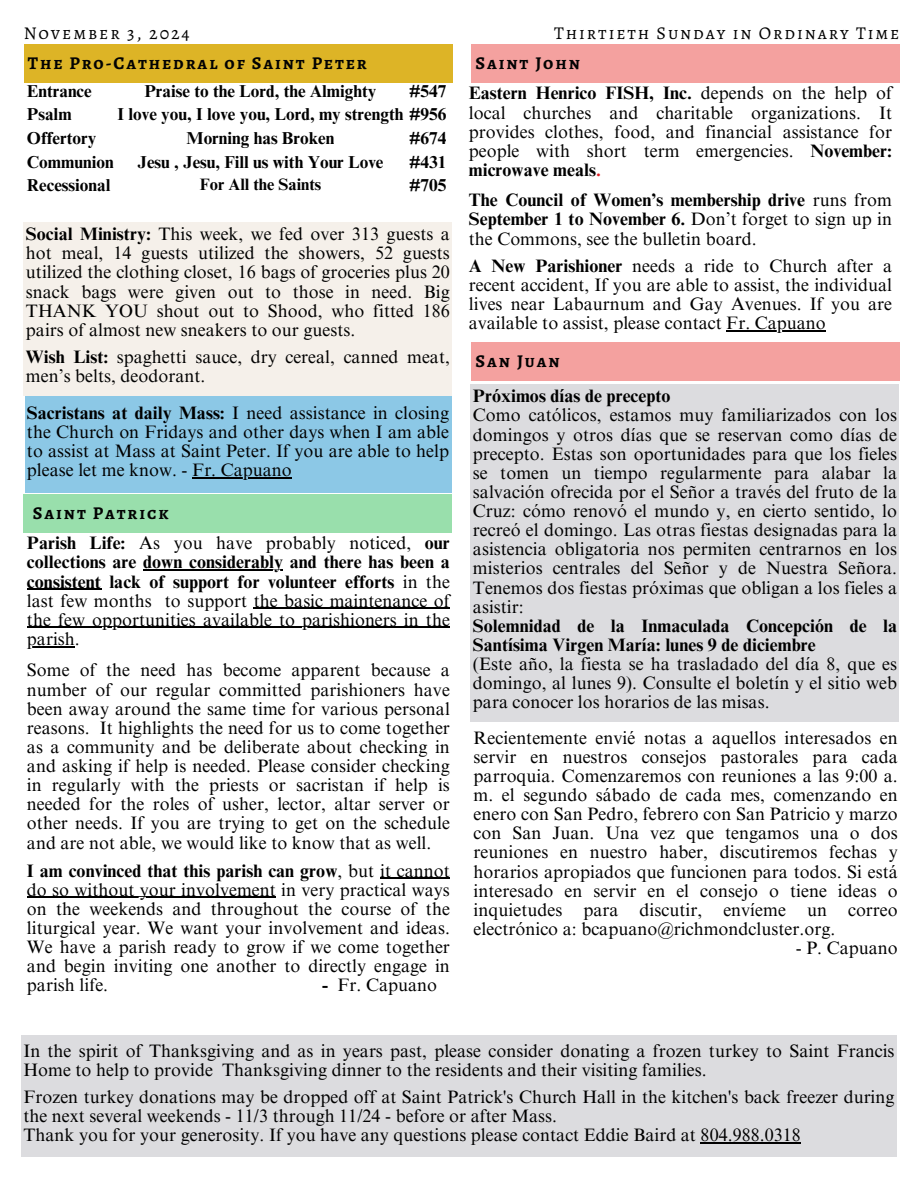
<style>
.page{position:relative;width:918px;height:1188px;background:#fff}
.page>*{position:absolute;margin:0;border:0;box-sizing:border-box;transform-origin:0 0}
.t1{font:18px/19.2px "Times NRMT Pro";letter-spacing:.005em;color:#000;text-align:justify}
.t2{font:700 18px/19.2px "Times NRMT Pro";letter-spacing:.005em;color:#000}
.t3{font:700 18px "Alegreya SC";letter-spacing:.105em;color:#000}
.t4{font:18px "Alegreya SC";letter-spacing:.105em;color:#000}
.t5{font:700 17.25px/23.7px "Times NRMT Pro";color:#000}
.t6{font:700 16.5px "Times NRMT Pro";color:#000}
.s1{font-weight:700}
.s2{font-weight:400}
.s3{font-weight:700;color:#df1f25}
</style>
<div class="page">
<div style="left:24px;top:222px;width:428px;height:173px;background:#f5f0ea"></div>
<div style="left:24px;top:44px;width:428px;height:39px;background:#ddb424"></div>
<div style="left:25px;top:397px;width:426px;height:96px;background:#8cc8e6"></div>
<hr style="left:192px;top:478px;width:100px;height:1px;background:#000">
<hr style="left:143px;top:570px;width:140px;height:1px;background:#000">
<hr style="left:27px;top:589px;width:74px;height:1px;background:#000">
<hr style="left:254px;top:608px;width:196px;height:1px;background:#000">
<hr style="left:27px;top:627px;width:423px;height:1px;background:#000">
<hr style="left:27px;top:646px;width:48px;height:1px;background:#000">
<hr style="left:380px;top:878px;width:70px;height:1px;background:#000">
<hr style="left:27px;top:897px;width:249px;height:1px;background:#000">
<div style="left:24px;top:494px;width:428px;height:38px;background:#98dfac"></div>
<div style="left:471px;top:342px;width:429px;height:38px;background:#f4a09e"></div>
<div style="left:471px;top:384px;width:428px;height:338px;background:#dcdcdf"></div>
<hr style="left:726px;top:330px;width:100px;height:1px;background:#000">
<div style="left:471px;top:44px;width:428px;height:38px;background:#f4a09e"></div>
<div style="left:21px;top:1036px;width:876px;height:121px;background:#dcdcdf"></div>
<hr style="left:701px;top:1142px;width:100px;height:2px;background:#000">
<p class="t4" style="left:24px;top:21px;width:168px">November 3, 2024</p>
<h1 class="t4" style="left:554px;top:21px;width:347px">Thirtieth Sunday in Ordinary Time</h1>
<p class="t3" style="left:28px;top:51px;width:340px">The Pro-Cathedral of Saint Peter</p>
<p class="t5" style="left:144px;top:81px;width:234px">Praise to the Lord, the Almighty</p>
<p class="t5" style="left:118px;top:105px;width:330px">I love you, I love you, Lord, my strength #956</p>
<p class="t5" style="left:187px;top:128px;width:149px">Morning has Broken</p>
<p class="t5" style="left:138px;top:152px;width:247px">Jesu , Jesu, Fill us with Your Love</p>
<p class="t6" style="left:200px;top:178px;width:123px">For All the Saints</p>
<p class="t5" style="left:27px;top:81px;width:88px">Entrance<br>Psalm<br>Offertory<br>Communion<br>Recessional</p>
<p class="t5" style="left:409px;top:81px;width:39px">#547</p>
<p class="t5" style="left:409px;top:128px;width:39px;text-align:justify">#674 #431 #705</p>
<p class="t1" style="left:26px;top:227px;width:425px"><span class="s1">Social Ministry:</span> This week, we fed over 313 guests a hot meal, 14 guests utilized the showers, 52 guests utilized the clothing closet, 16 bags of groceries plus 20 snack bags were given out to those in need. Big THANK YOU shout out to Shood, who fitted 186 pairs of almost new sneakers to our guests.</p>
<p class="t1" style="left:26px;top:349px;width:425px"><span class="s1">Wish List:</span> spaghetti sauce, dry cereal, canned meat, men’s belts, deodorant.</p>
<h1 class="t1" style="left:27px;top:406px;width:424px"><span class="s1">Sacristans at daily Mass:</span> I need assistance in closing the Church on Fridays and other days when I am able to assist at Mass at Saint Peter. If you are able to help please let me know. - Fr. Capuano</h1>
<p class="t3" style="left:33px;top:501px;width:137px">Saint Patrick</p>
<h1 class="t2" style="left:27px;top:536px;width:424px">Parish Life: <span class="s2">As you have probably noticed,</span> our collections are down considerably and there has been a</h1>
<h1 class="t1" style="left:27px;top:574px;width:424px"><span class="s1">consistent lack of support for volunteer efforts</span> in the last few months to support the basic maintenance of</h1>
<p class="t1" style="left:27px;top:612px;width:424px">the few opportunities available to parishioners in the</p>
<p class="t1" style="left:27px;top:625px;width:424px;line-height:31.5px">parish.<br>Some of the need has become apparent because a</p>
<p class="t1" style="left:27px;top:682px;width:424px">number of our regular committed parishioners have been away around the same time for various personal reasons. It highlights the need for us to come together as a community and be deliberate about checking in and asking if help is needed. Please consider checking in regularly with the priests or sacristan if help is needed for the roles of usher, lector, altar server or other needs. If you are trying to get on the schedule and are not able, we would like to know that as well.</p>
<p class="t2" style="left:27px;top:863px;width:424px">I am convinced that this parish can grow<span class="s2">, but it cannot</span></p>
<h1 class="t1" style="left:27px;top:882px;width:424px">do so without your involvement in very practical ways on the weekends and throughout the course of the liturgical year. We want your involvement and ideas.<br>We have a parish ready to grow if we come together and begin inviting one another to directly engage in parish life.</h1>
<h1 class="t1" style="left:322px;top:978px;width:116px"><span class="s1">-</span> Fr. Capuano</h1>
<p class="t3" style="left:476px;top:51px;width:106px">Saint John</p>
<p class="t1" style="left:469px;top:86px;width:425px"><span class="s1">Eastern Henrico FISH, Inc.</span> depends on the help of local churches and charitable organizations. It provides clothes, food, and financial assistance for people with short term emergencies. <span class="s1">November: microwave meals</span><span class="s3">.</span></p>
<p class="t1" style="left:469px;top:193px;width:425px"><span class="s1">The Council of Women’s membership drive</span> runs from <span class="s1">September 1 to November 6.</span> Don’t forget to sign up in the Commons, see the bulletin board.</p>
<p class="t1" style="left:469px;top:258px;width:425px"><span class="s1">A New Parishioner</span> needs a ride to Church after a recent accident, If you are able to assist, the individual lives near Labaurnum and Gay Avenues. If you are available to assist, please contact Fr. Capuano</p>
<p class="t3" style="left:476px;top:349px;width:85px">San Juan</p>
<h1 class="t2" style="left:473px;top:389px;width:199px">Próximos días de precepto</h1>
<p class="t1" style="left:473px;top:408px;width:426px">Como católicos, estamos muy familiarizados con los domingos y otros días que se reservan como días de precepto. Estas son oportunidades para que los fieles se tomen un tiempo regularmente para alabar la salvación ofrecida por el Señor a través del fruto de la Cruz: cómo renovó el mundo y, en cierto sentido, lo recreó el domingo. Las otras fiestas designadas para la asistencia obligatoria nos permiten centrarnos en los misterios centrales del Señor y de Nuestra Señora.<br>Tenemos dos fiestas próximas que obligan a los fieles a asistir:</p>
<p class="t2" style="left:473px;top:618px;width:426px">Solemnidad de la Inmaculada Concepción de la<br>Santísima Virgen María: lunes 9 de diciembre</p>
<p class="t1" style="left:473px;top:657px;width:426px">(Este año, la fiesta se ha trasladado del día 8, que es domingo, al lunes 9). Consulte el boletín y el sitio web para conocer los horarios de las misas.</p>
<p class="t1" style="left:474px;top:730px;width:426px">Recientemente envié notas a aquellos interesados en servir en nuestros consejos pastorales para cada parroquia. Comenzaremos con reuniones a las 9:00 a. m. el segundo sábado de cada mes, comenzando en enero con San Pedro, febrero con San Patricio y marzo con San Juan. Una vez que tengamos una o dos reuniones en nuestro haber, discutiremos fechas y horarios apropiados que funcionen para todos. Si está interesado en servir en el consejo o tiene ideas o inquietudes para discutir, envíeme un correo electrónico a: bcapuano@richmondcluster.org.</p>
<p class="t1" style="left:796px;top:941px;width:104px">- P. Capuano</p>
<p class="t1" style="left:23px;top:1043px;width:873px">In the spirit of Thanksgiving and as in years past, please consider donating a frozen turkey to Saint Francis<br>Home to help to provide Thanksgiving dinner to the residents and their visiting families.</p>
<p class="t1" style="left:23px;top:1090px;width:873px;text-align:left">Frozen turkey donations may be dropped off at Saint Patrick's Church Hall in the kitchen's back freezer during the next several weekends - 11/3 through 11/24 - before or after Mass.<br>Thank you for your generosity. If you have any questions please contact Eddie Baird at 804.988.0318</p>
</div>
